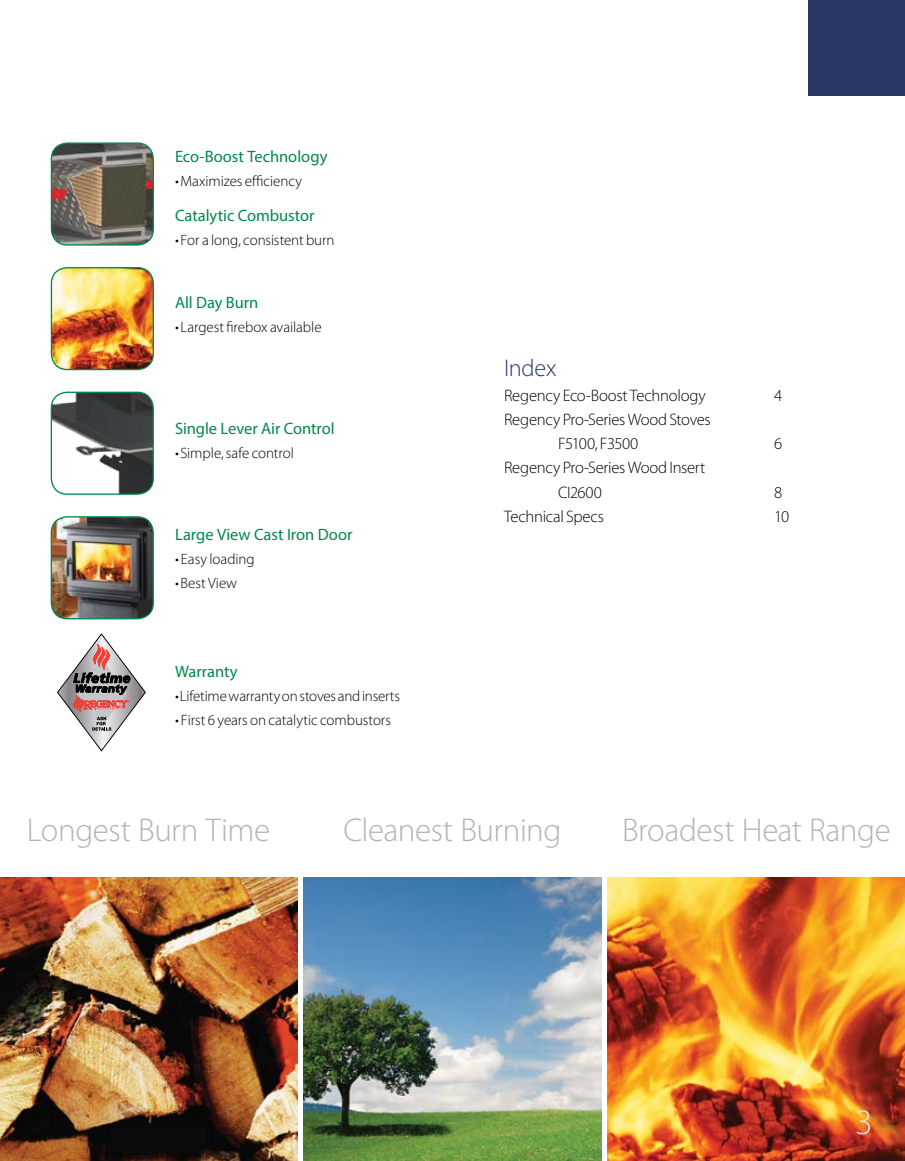
<style>
.page{position:relative;width:905px;height:1161px;background:#fff}
.page>*{position:absolute;margin:0;border:0;box-sizing:border-box;transform-origin:0 0}
.t1{font:300 36px "Myriad Pro";color:#e2e3e4}
.t2{font:300 33px "Myriad Pro";letter-spacing:-.01em;color:#b1b4b6}
.t3{font:300 24.3px "Myriad Pro";letter-spacing:-.01em;color:#2a3666}
.t4{font:300 16.65px/24.3px "Myriad Pro";letter-spacing:-.02em;color:#000}
.t5{font:16.5px "Myriad Pro";letter-spacing:-.005em;color:#00884b}
.t6{font:300 15px "Myriad Pro";letter-spacing:-.005em;color:#000}
.s1{font-style:italic}
</style>
<div class="page">
<div style="left:808px;top:0;width:96px;height:96px;background:#2a3666"></div>
<img style="left:0;top:877px;width:297px;height:284px">
<img style="left:304px;top:877px;width:297px;height:284px">
<img style="left:608px;top:877px;width:296px;height:284px">
<svg style="left:51px;top:144px;width:102px;height:101px;background:#72685e"></svg>
<div style="left:51px;top:142px;width:103px;height:104px;border:1px solid #00884b;border-radius:16px"></div>
<img style="left:51px;top:517px;width:102px;height:102px">
<div style="left:51px;top:516px;width:103px;height:103px;border:1px solid #00884b;border-radius:16px"></div>
<img style="left:51px;top:392px;width:102px;height:102px">
<div style="left:51px;top:392px;width:103px;height:103px;border:1px solid #00884b;border-radius:16px"></div>
<img style="left:51px;top:268px;width:102px;height:102px">
<div style="left:51px;top:267px;width:103px;height:103px;border:1px solid #00884b;border-radius:16px"></div>
<svg style="left:57px;top:633px;width:89px;height:119px"></svg>
<p class="t5" style="left:175px;top:147px;width:154px">Eco-Boost Technology</p>
<p class="t6" style="left:175px;top:172px;width:129px"><span class="s1">•</span> Maximizes efficiency</p>
<p class="t5" style="left:175px;top:205px;width:141px">Catalytic Combustor</p>
<p class="t6" style="left:175px;top:231px;width:161px"><span class="s1">•</span> For a long, consistent burn</p>
<p class="t5" style="left:175px;top:293px;width:85px">All Day Burn</p>
<p class="t6" style="left:175px;top:318px;width:148px"><span class="s1">•</span> Largest firebox available</p>
<p class="t5" style="left:175px;top:418px;width:161px">Single Lever Air Control</p>
<p class="t6" style="left:175px;top:444px;width:120px"><span class="s1">•</span> Simple, safe control</p>
<p class="t5" style="left:175px;top:524px;width:179px">Large View Cast Iron Door</p>
<p class="t6" style="left:175px;top:550px;width:81px"><span class="s1">•</span> Easy loading</p>
<p class="t6" style="left:175px;top:574px;width:63px"><span class="s1">•</span> Best View</p>
<p class="t5" style="left:175px;top:661px;width:64px">Warranty</p>
<p class="t6" style="left:175px;top:687px;width:227px"><span class="s1">•</span> Lifetime warranty on stoves and inserts</p>
<p class="t6" style="left:175px;top:711px;width:217px"><span class="s1">•</span> First 6 years on catalytic combustors</p>
<h3 class="t3" style="left:504px;top:354px;width:54px">Index</h3>
<p class="t4" style="left:504px;top:383px;width:203px">Regency Eco-Boost Technology</p>
<p class="t4" style="left:774px;top:383px;width:10px">4</p>
<p class="t4" style="left:558px;top:407px;width:154px;text-indent:-54px">Regency Pro-Series Wood Stoves<br>F5100, F3500</p>
<p class="t4" style="left:774px;top:431px;width:10px">6</p>
<p class="t4" style="left:558px;top:455px;width:149px;text-indent:-54px">Regency Pro-Series Wood Insert<br>CI2600</p>
<p class="t4" style="left:774px;top:480px;width:10px">8</p>
<p class="t4" style="left:504px;top:504px;width:101px">Technical Specs</p>
<p class="t4" style="left:774px;top:504px;width:17px">10</p>
<h2 class="t2" style="left:27px;top:810px;width:245px">Longest Burn Time</h2>
<h2 class="t2" style="left:343px;top:810px;width:219px">Cleanest Burning</h2>
<h2 class="t2" style="left:622px;top:810px;width:270px">Broadest Heat Range</h2>
<h1 class="t1" style="left:855px;top:1100px;width:19px">3</h1>
</div>
